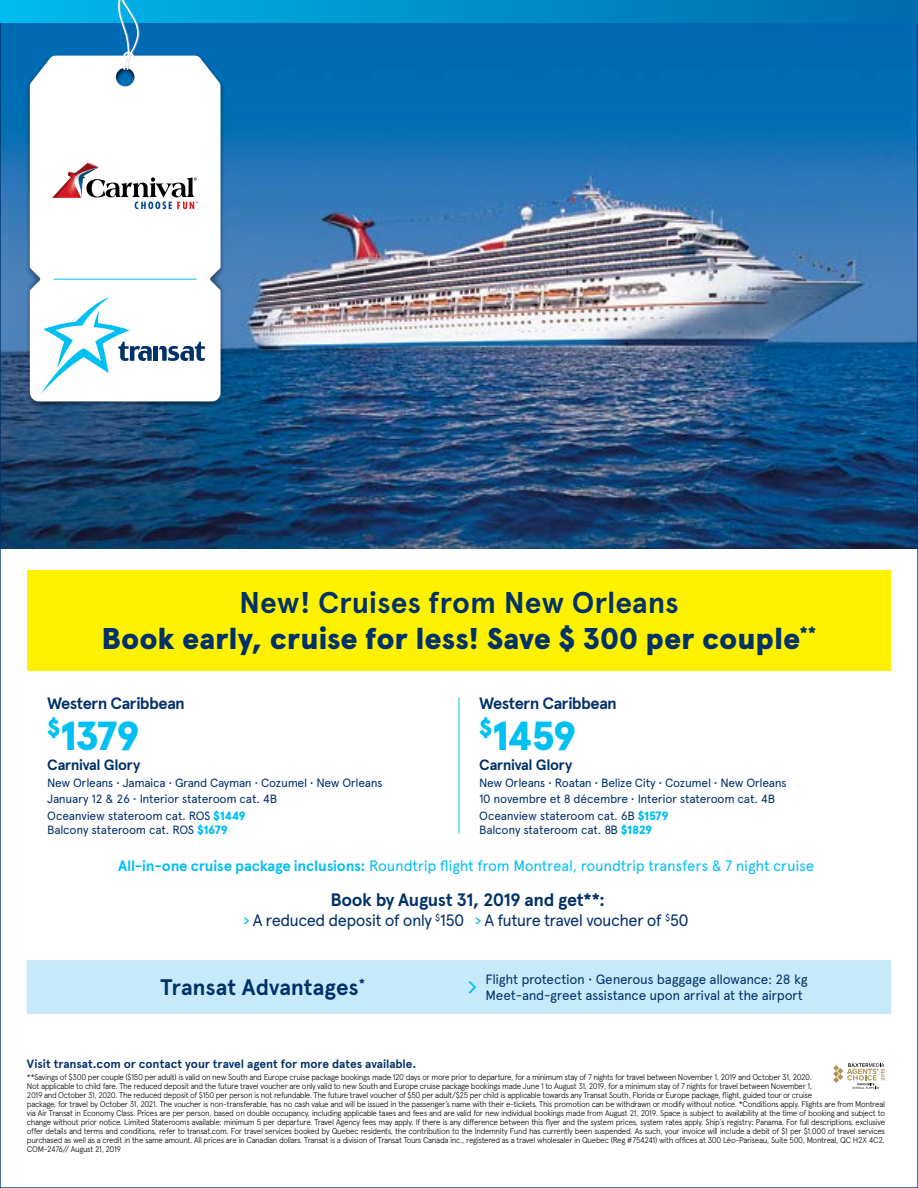
<style>
.page{position:relative;width:918px;height:1188px;background:#fff}
.page>*{position:absolute;margin:0;border:0;box-sizing:border-box;transform-origin:0 0}
.t1{font:900 40.5px "Apercu";letter-spacing:-.05em;color:#00bff3}
.t2{font:900 30px/36px "Apercu";color:#003169;text-align:center}
.t3{font:700 22.5px "Apercu Pro";color:#003169}
.t4{font:700 18px "Apercu Pro";letter-spacing:-.025em;color:#003169}
.t5{font:16.5px "Apercu Pro";letter-spacing:-.04em;color:#003169}
.t6{font:700 16.5px "Apercu Pro";letter-spacing:-.035em;color:#003169}
.t7{font:15px "Apercu Pro";letter-spacing:-.015em;color:#00bff3}
.t8{font:15px "Apercu Pro";letter-spacing:-.03em;color:#003169}
.t9{font:700 15px "Apercu Pro";letter-spacing:-.025em;color:#003169}
.t10{font:13.5px/16.2px "Apercu Pro";letter-spacing:-.02em;color:#003169}
.t11{font:12px/16.8px "Apercu Pro";letter-spacing:-.025em;color:#003169}
.t12{font:700 12px "Apercu Pro";letter-spacing:-.005em;color:#003169}
.t13{font:300 8.25px/9px "Apercu Pro";letter-spacing:-.045em;color:#000}
.s1{font-weight:700}
.s2{font-family:"Apercu";font-weight:900;color:#00bff3}
.s3{color:#00bff3}
</style>
<div class="page">
<img style="left:2px;top:22px;width:914px;height:527px">
<div style="left:27px;top:570px;width:864px;height:101px;background:#fff200"></div>
<hr style="left:459px;top:698px;width:1px;height:136px;background:#00bff3">
<svg style="left:833px;top:1063px;width:52px;height:26px"></svg>
<svg style="left:0;top:0;width:918px;height:22px;background:#008ac6"></svg>
<img style="left:0;top:19px;width:251px;height:393px">
<svg style="left:30px;top:56px;width:191px;height:345px"></svg>
<div style="left:27px;top:960px;width:864px;height:54px;background:#c7eafb"></div>
<svg style="left:41px;top:0;width:164px;height:412px"></svg>
<svg style="left:469px;top:981px;width:7px;height:12px"></svg>
<h2 class="t2" style="left:102px;top:585px;width:716px"><span class="s1">New! Cruises from New Orleans<br></span>Book early, cruise for less! Save $ 300 per couple<sup>**</sup></h2>
<h3 class="t6" style="left:47px;top:691px;width:139px">Western Caribbean</h3>
<h1 class="t1" style="left:47px;top:711px;width:94px"><sup>$</sup>1379</h1>
<h3 class="t9" style="left:47px;top:753px;width:95px">Carnival Glory</h3>
<h3 class="t11" style="left:47px;top:773px;width:337px">New Orleans • Jamaica • Grand Cayman • Cozumel • New Orleans<br>January 12 &amp; 26 • Interior stateroom cat. 4B<br>Oceanview stateroom cat. ROS <span class="s2">$1449</span></h3>
<h3 class="t11" style="left:47px;top:820px;width:182px">Balcony stateroom cat. ROS <span class="s2">$1679</span></h3>
<h3 class="t6" style="left:479px;top:691px;width:139px">Western Caribbean</h3>
<h1 class="t1" style="left:479px;top:711px;width:99px"><sup>$</sup>1459</h1>
<h3 class="t9" style="left:479px;top:753px;width:95px">Carnival Glory</h3>
<h3 class="t11" style="left:479px;top:773px;width:309px">New Orleans • Roatan • Belize City • Cozumel • New Orleans<br>10 novembre et 8 décembre • Interior stateroom cat. 4B<br>Oceanview stateroom cat. 6B <span class="s2">$1579</span></h3>
<h3 class="t11" style="left:479px;top:820px;width:175px">Balcony stateroom cat. 8B <span class="s2">$1829</span></h3>
<h3 class="t7" style="left:118px;top:855px;width:698px"><span class="s1">All-in-one cruise package inclusions:</span> Roundtrip flight from Montreal, roundtrip transfers &amp; 7 night cruise</h3>
<h3 class="t4" style="left:331px;top:886px;width:276px">Book by August 31, 2019 and get**:</h3>
<h3 class="t5" style="left:243px;top:908px;width:447px"><span class="s3">›</span> A reduced deposit of only <sup>$</sup>150 <span class="s3">›</span> A future travel voucher of <sup>$</sup>50</h3>
<h3 class="t3" style="left:161px;top:970px;width:206px">Transat Advantages<sup>*</sup></h3>
<h3 class="t10" style="left:486px;top:970px;width:324px">Flight protection • Generous baggage allowance: 28 kg<br>Meet-and-greet assistance upon arrival at the airport</h3>
<h3 class="t8" style="left:137px;top:971px;width:645px"><span class="s1">E - USP</span> (Select this line. In the CC Libraries, Select+Right click the asset you need then Paste inline)</h3>
<h3 class="t12" style="left:27px;top:1055px;width:391px">Visit transat.com or contact your travel agent for more dates available.</h3>
<p class="t13" style="left:27px;top:1072px;width:860px">**Savings of $300 per couple ($150 per adult) is valid on new South and Europe cruise package bookings made 120 days or more prior to departure, for a minimum stay of 7 nights for travel between November 1, 2019 and October 31, 2020.<br>Not applicable to child fare. The reduced deposit and the future travel voucher are only valid to new South and Europe cruise package bookings made June 1 to August 31, 2019, for a minimum stay of 7 nights for travel between November 1,<br>2019 and October 31, 2020. The reduced deposit of $150 per person is not refundable. The future travel voucher of $50 per adult/$25 per child is applicable towards any Transat South, Florida or Europe package, flight, guided tour or cruise<br>package, for travel by October 31, 2021. The voucher is non-transferable, has no cash value and will be issued in the passenger’s name with their e-tickets. This promotion can be withdrawn or modify without notice. *Conditions apply. Flights are from Montreal via Air Transat in Economy Class. Prices are per person, based on double occupancy, including applicable taxes and fees and are valid for new individual bookings made from August 21, 2019. Space is subject to availability at the time of booking and subject to change without prior notice. Limited Staterooms available: minimum 5 per departure. Travel Agency fees may apply. If there is any difference between this flyer and the system prices, system rates apply. Ship`s registry: Panama. For full descriptions, exclusive offer details and terms and conditions, refer to transat.com. For travel services booked by Quebec residents, the contribution to the Indemnity Fund has currently been suspended. As such, your invoice will include a debit of $1 per $1,000 of travel services purchased as well as a credit in the same amount. All prices are in Canadian dollars. Transat is a division of Transat Tours Canada inc., registered as a travel wholesaler in Quebec (Reg #754241) with offices at 300 Léo-Pariseau, Suite 500, Montreal, QC H2X 4C2.<br>COM-2476// August 21, 2019</p>
</div>
